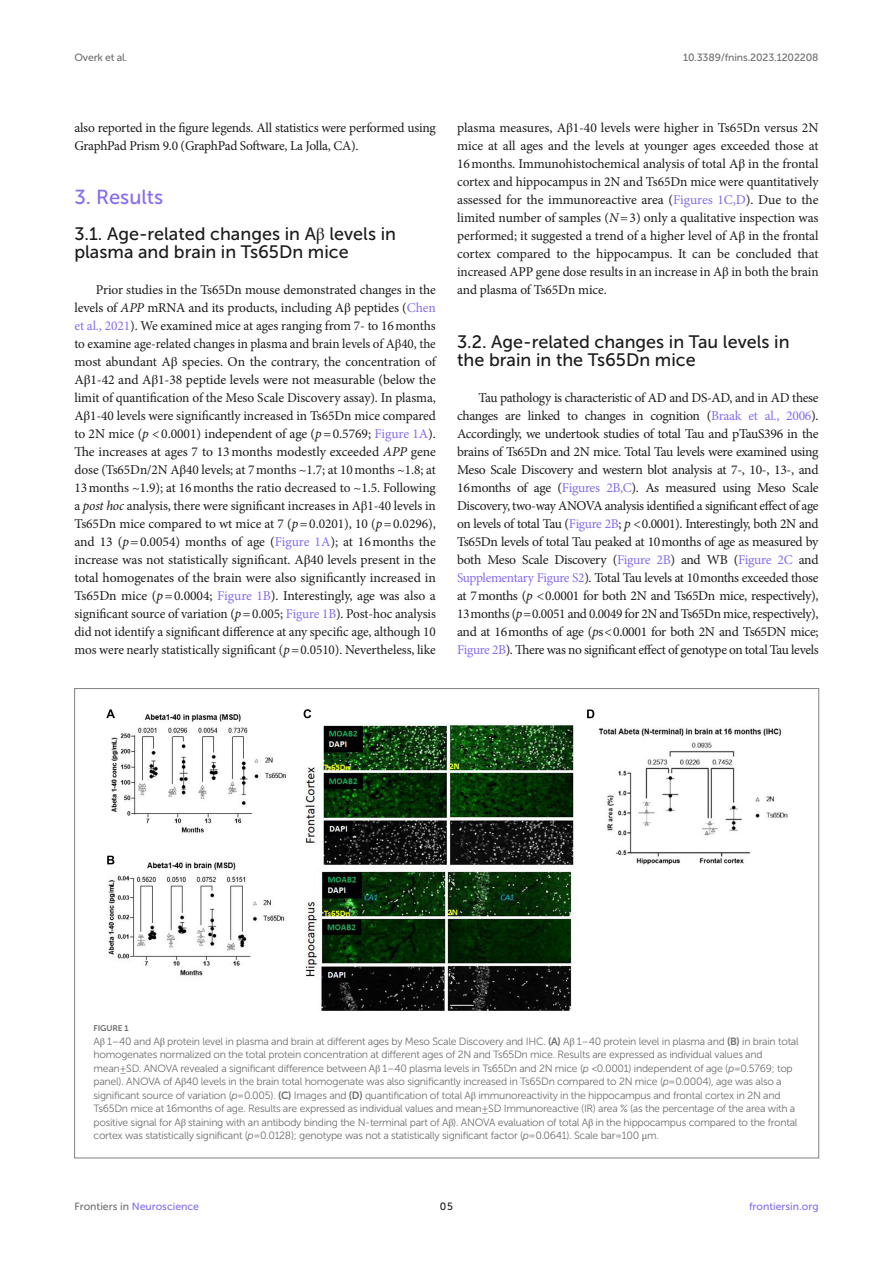
<style>
.page{position:relative;width:893px;height:1263px;background:#fff}
.page>*{position:absolute;margin:0;border:0;box-sizing:border-box;transform-origin:0 0}
.HEAD_1{font:20.25px "Museo Sans 500";color:#856df0}
.HEAD_2_after_HEAD_1{font:18px/18px "Museo Sans 500";color:#1b1c1b}
.HEAD_2{font:18px/18px "Museo Sans 500";color:#1b1c1b}
.TEXT_FLUSH{font:13.5px/18px "Minion Pro";letter-spacing:-.02em;color:#1b1c1b;text-align:justify}
.FIG_LEG{font:10.5px/13.5px "Museo Sans 300";letter-spacing:-.025em;color:#706f70}
.t1{font:10.5px "Museo Sans 500";color:#856df0}
.t2{font:10.5px "Museo Sans 500";letter-spacing:-.015em;color:#706f70}
.t3{font:10.5px "Museo Sans 500";color:#1b1c1b}
.FIG_HD{font:8.25px "Museo Sans 700";letter-spacing:-.01em;color:#706f70}
.s1{font-family:"STIX General"}
.s2{font-style:italic}
.s3{color:#856df0}
.s4{font-family:"Museo Sans 700"}
.s5{color:#706f70}
</style>
<div class="page">
<img style="left:106px;top:709px;width:682px;height:302px">
<p class="t2" style="left:74px;top:51px;width:55px">Overk et al.</p>
<p class="t2" style="left:683px;top:51px;width:137px">10.3389/fnins.2023.1202208</p>
<p class="TEXT_FLUSH" style="left:74px;top:119px;width:363px">also reported in the figure legends. All statistics were performed using<br>GraphPad Prism 9.0 (GraphPad Software, La Jolla, CA).</p>
<p class="HEAD_1" style="left:74px;top:186px;width:90px">3. Results</p>
<p class="HEAD_2_after_HEAD_1" style="left:74px;top:225px;width:323px">3.1. Age-related changes in A<span class="s1">β</span> levels in plasma and brain in Ts65Dn mice</p>
<p class="TEXT_FLUSH" style="left:74px;top:281px;width:363px;text-indent:21px">Prior studies in the Ts65Dn mouse demonstrated changes in the levels of <span class="s2">APP</span> mRNA and its products, including A<span class="s1">β</span> peptides (<span class="s3">Chen et al., 2021</span>). We examined mice at ages ranging from 7- to 16months to examine age-related changes in plasma and brain levels of A<span class="s1">β</span>40, the most abundant A<span class="s1">β</span> species. On the contrary, the concentration of A<span class="s1">β</span>1-42 and A<span class="s1">β</span>1-38 peptide levels were not measurable (below the limit of quantification of the Meso Scale Discovery assay). In plasma, A<span class="s1">β</span>1-40 levels were significantly increased in Ts65Dn mice compared to 2N mice (<span class="s2">p</span> &lt;0.0001) independent of age (<span class="s2">p</span>=0.5769; <span class="s3">Figure 1A</span>).<br>The increases at ages 7 to 13months modestly exceeded <span class="s2">APP</span> gene dose (Ts65Dn/2N A<span class="s1">β</span>40 levels; at 7months ~1.7; at 10months ~1.8; at 13months ~1.9); at 16months the ratio decreased to ~1.5. Following a <span class="s2">post hoc</span> analysis, there were significant increases in A<span class="s1">β</span>1-40 levels in Ts65Dn mice compared to wt mice at 7 (<span class="s2">p</span>=0.0201), 10 (<span class="s2">p</span>=0.0296), and 13 (<span class="s2">p</span>=0.0054) months of age (<span class="s3">Figure 1A</span>); at 16months the increase was not statistically significant. A<span class="s1">β</span>40 levels present in the total homogenates of the brain were also significantly increased in Ts65Dn mice (<span class="s2">p</span>=0.0004; <span class="s3">Figure 1B</span>). Interestingly, age was also a significant source of variation (<span class="s2">p</span>=0.005; <span class="s3">Figure 1B</span>). Post-hoc analysis did not identify a significant difference at any specific age, although 10 mos were nearly statistically significant (<span class="s2">p</span>=0.0510). Nevertheless, like</p>
<p class="TEXT_FLUSH" style="left:457px;top:119px;width:363px">plasma measures, A<span class="s1">β</span>1-40 levels were higher in Ts65Dn versus 2N mice at all ages and the levels at younger ages exceeded those at 16months. Immunohistochemical analysis of total A<span class="s1">β</span> in the frontal cortex and hippocampus in 2N and Ts65Dn mice were quantitatively assessed for the immunoreactive area (<span class="s3">Figures 1C,D</span>). Due to the limited number of samples (<span class="s2">N</span>=3) only a qualitative inspection was performed; it suggested a trend of a higher level of A<span class="s1">β</span> in the frontal cortex compared to the hippocampus. It can be concluded that increased APP gene dose results in an increase in A<span class="s1">β</span> in both the brain and plasma of Ts65Dn mice.</p>
<p class="HEAD_2" style="left:457px;top:333px;width:334px">3.2. Age-related changes in Tau levels in the brain in the Ts65Dn mice</p>
<p class="TEXT_FLUSH" style="left:457px;top:389px;width:363px;text-indent:21px">Tau pathology is characteristic of AD and DS-AD, and in AD these changes are linked to changes in cognition (<span class="s3">Braak et al., 2006</span>).<br>Accordingly, we undertook studies of total Tau and pTauS396 in the brains of Ts65Dn and 2N mice. Total Tau levels were examined using Meso Scale Discovery and western blot analysis at 7-, 10-, 13-, and 16months of age (<span class="s3">Figures 2B,C</span>). As measured using Meso Scale Discovery, two-way ANOVA analysis identified a significant effect of age on levels of total Tau (<span class="s3">Figure 2B</span>; <span class="s2">p</span> &lt;0.0001). Interestingly, both 2N and Ts65Dn levels of total Tau peaked at 10months of age as measured by both Meso Scale Discovery (<span class="s3">Figure 2B</span>) and WB (<span class="s3">Figure 2C</span> and <span class="s3">Supplementary Figure S2</span>). Total Tau levels at 10months exceeded those at 7months (<span class="s2">p</span> &lt;0.0001 for both 2N and Ts65Dn mice, respectively), 13months (<span class="s2">p</span>=0.0051 and 0.0049 for 2N and Ts65Dn mice, respectively), and at 16months of age (<span class="s2">p</span>s&lt;0.0001 for both 2N and Ts65DN mice; <span class="s3">Figure 2B</span>). There was no significant effect of genotype on total Tau levels</p>
<p class="FIG_HD" style="left:94px;top:1023px;width:37px">FIGURE 1</p>
<p class="FIG_LEG" style="left:94px;top:1034px;width:707px">A<span class="s1">β</span> 1–40 and A<span class="s1">β</span> protein level in plasma and brain at different ages by Meso Scale Discovery and IHC. <span class="s4">(A)</span> A<span class="s1">β</span> 1–40 protein level in plasma and <span class="s4">(B)</span> in brain total homogenates normalized on the total protein concentration at different ages of 2N and Ts65Dn mice. Results are expressed as individual values and<br>mean ± SD. ANOVA revealed a significant difference between A<span class="s1">β</span> 1–40 plasma levels in Ts65Dn and 2N mice (<span class="s2">p</span> &lt; 0.0001) independent of age (<span class="s2">p</span> = 0.5769; top panel). ANOVA of A<span class="s1">β</span>40 levels in the brain total homogenate was also significantly increased in Ts65Dn compared to 2N mice (<span class="s2">p</span> = 0.0004), age was also a significant source of variation (<span class="s2">p</span> = 0.005). <span class="s4">(C)</span> Images and <span class="s4">(D)</span> quantification of total A<span class="s1">β</span> immunoreactivity in the hippocampus and frontal cortex in 2N and Ts65Dn mice at 16 months of age. Results are expressed as individual values and mean ± SD Immunoreactive (IR) area % (as the percentage of the area with a positive signal for A<span class="s1">β</span> staining with an antibody binding the N-terminal part of A<span class="s1">β</span>). ANOVA evaluation of total A<span class="s1">β</span> in the hippocampus compared to the frontal cortex was statistically significant (<span class="s2">p</span> = 0.0128); genotype was not a statistically significant factor (<span class="s2">p</span> = 0.0641). Scale bar = 100 <span class="s1">μ</span>m.</p>
<p class="t1" style="left:74px;top:1200px;width:126px"><span class="s5">Frontiers in</span> Neuroscience</p>
<p class="t3" style="left:440px;top:1200px;width:14px">05</p>
<p class="t1" style="left:749px;top:1200px;width:71px">frontiersin.org</p>
</div>
